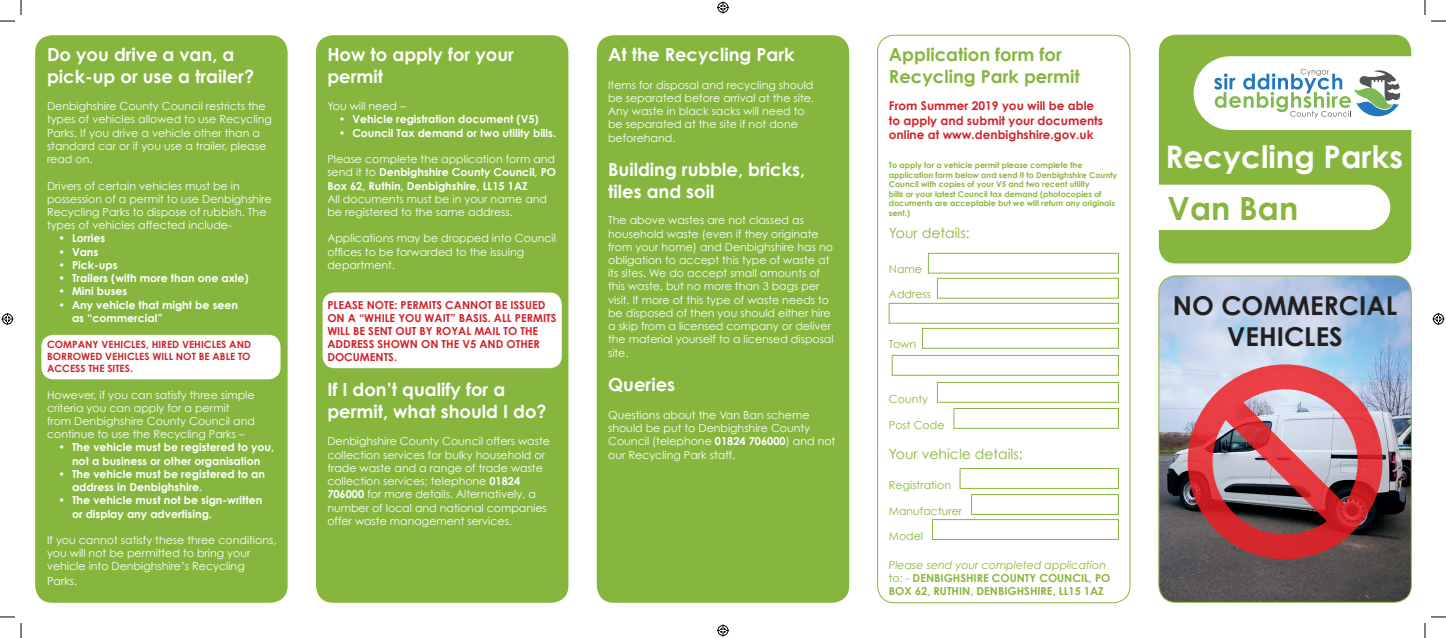
<style>
.page{position:relative;width:1446px;height:638px;background:#fff}
.page>*{position:absolute;margin:0;border:0;box-sizing:border-box;transform-origin:0 0}
.t1{font:700 32px "Century Gothic";color:#87b63f}
.t2{font:700 31px "Century Gothic";color:#fff}
.t3{font:700 26px/31.2px "Century Gothic";color:#231f20;text-align:center}
.t4{font:700 18px/21.6px "Century Gothic";color:#fff}
.t5{font:700 18px/21.6px "Century Gothic";color:#87b63f}
.t6{font:14px "Century Gothic";color:#87b63f}
.t7{font:700 12px/14.4px "Century Gothic";color:#d1232a}
.t8{font:11px/13.2px "Century Gothic";color:#fff}
.t9{font:700 11px/13.2px "Century Gothic";color:#fff;text-align:justify}
.t10{font:700 11px/13.2px "Century Gothic";color:#d1232a}
.t11{font:700 11px/13.2px "Century Gothic";color:#87b63f}
.t12{font:11px "Century Gothic";color:#87b63f}
.t13{font:700 10px/12px "Century Gothic";color:#d1232a;text-align:justify}
.t14{font:700 8px/9.6px "Century Gothic";color:#87b63f}
.s1{font-weight:400}
.s2{font-weight:700}
.s3{font-weight:400;font-style:italic}
</style>
<div class="page">
<div style="left:35px;top:35px;width:252px;height:567px;background:#87b63f;border-radius:17px"></div>
<div style="left:41px;top:334px;width:239px;height:45px;background:#fff;border-radius:12px"></div>
<div style="left:316px;top:35px;width:252px;height:567px;background:#87b63f;border-radius:17px"></div>
<div style="left:596px;top:35px;width:253px;height:567px;background:#87b63f;border-radius:17px"></div>
<div style="left:877px;top:35px;width:253px;height:568px;border:1px solid #87b63f;border-radius:17px"></div>
<svg style="left:1158px;top:35px;width:252px;height:228px;fill:#87b63f"></svg>
<img style="left:1158px;top:276px;width:252px;height:326px">
<div style="left:1158px;top:275px;width:253px;height:327px;border:1px solid #87b63f;border-radius:17px"></div>
<div style="left:928px;top:253px;width:190px;height:20px;border:1px solid #87b63f"></div>
<div style="left:937px;top:278px;width:181px;height:20px;border:1px solid #87b63f"></div>
<div style="left:888px;top:303px;width:230px;height:20px;border:1px solid #87b63f"></div>
<div style="left:922px;top:328px;width:196px;height:20px;border:1px solid #87b63f"></div>
<div style="left:891px;top:355px;width:227px;height:20px;border:1px solid #87b63f"></div>
<div style="left:937px;top:382px;width:181px;height:20px;border:1px solid #87b63f"></div>
<div style="left:953px;top:408px;width:165px;height:20px;border:1px solid #87b63f"></div>
<div style="left:959px;top:468px;width:159px;height:20px;border:1px solid #87b63f"></div>
<div style="left:971px;top:494px;width:147px;height:20px;border:1px solid #87b63f"></div>
<div style="left:932px;top:519px;width:186px;height:20px;border:1px solid #87b63f"></div>
<div style="left:322px;top:292px;width:239px;height:76px;background:#fff;border-radius:12px"></div>
<svg style="left:1213px;top:69px;width:186px;height:49px"></svg>
<svg style="left:1186px;top:363px;width:197px;height:197px;background:#ae6b74"></svg>
<svg style="left:0;top:0;width:22px;height:22px"></svg>
<svg style="left:0;top:616px;width:22px;height:21px"></svg>
<svg style="left:1424px;top:0;width:21px;height:22px"></svg>
<svg style="left:1424px;top:616px;width:21px;height:21px"></svg>
<svg style="left:717px;top:2px;width:12px;height:12px"></svg>
<svg style="left:717px;top:624px;width:12px;height:12px"></svg>
<svg style="left:2px;top:313px;width:12px;height:12px"></svg>
<svg style="left:1432px;top:313px;width:12px;height:12px"></svg>
<p class="t4" style="left:47px;top:43px;width:208px">Do you drive a van, a pick-up or use a trailer?</p>
<p class="t8" style="left:47px;top:99px;width:226px">Denbighshire County Council restricts the types of vehicles allowed to use Recycling Parks. If you drive a vehicle other than a standard car or if you use a trailer, please read on.</p>
<p class="t8" style="left:47px;top:179px;width:226px">Drivers of certain vehicles must be in possession of a permit to use Denbighshire Recycling Parks to dispose of rubbish. The types of vehicles affected include-</p>
<p class="t9" style="left:58px;top:231px;width:49px">• Lorries</p>
<p class="t9" style="left:58px;top:245px;width:42px">• Vans</p>
<p class="t9" style="left:58px;top:258px;width:61px">• Pick-ups</p>
<p class="t9" style="left:58px;top:271px;width:192px">• Trailers (with more than one axle)</p>
<p class="t9" style="left:58px;top:284px;width:71px">• Mini buses</p>
<p class="t9" style="left:58px;top:297px;width:181px">• Any vehicle that might be seen</p>
<p class="t9" style="left:72px;top:311px;width:92px">as “commercial”</p>
<p class="t13" style="left:47px;top:338px;width:205px">COMPANY VEHICLES, HIRED VEHICLES AND BORROWED VEHICLES WILL NOT BE ABLE TO ACCESS THE SITES.</p>
<p class="t8" style="left:47px;top:387px;width:209px">However, if you can satisfy three simple criteria you can apply for a permit from Denbighshire County Council and continue to use the Recycling Parks –</p>
<p class="t9" style="left:58px;top:440px;width:217px">• The vehicle must be registered to you,</p>
<p class="t9" style="left:72px;top:453px;width:190px">not a business or other organisation</p>
<p class="t9" style="left:58px;top:467px;width:208px">• The vehicle must be registered to an</p>
<p class="t9" style="left:72px;top:480px;width:132px">address in Denbighshire.</p>
<p class="t9" style="left:58px;top:493px;width:205px">• The vehicle must not be sign-written</p>
<p class="t9" style="left:72px;top:506px;width:141px">or display any advertising.</p>
<p class="t8" style="left:47px;top:533px;width:231px">If you cannot satisfy these three conditions, you will not be permitted to bring your vehicle into Denbighshire’s Recycling</p>
<p class="t8" style="left:47px;top:573px;width:32px">Parks.</p>
<p class="t4" style="left:327px;top:43px;width:188px">How to apply for your permit</p>
<p class="t8" style="left:327px;top:99px;width:80px">You will need –</p>
<p class="t9" style="left:338px;top:113px;width:201px">• Vehicle registration document (V5)</p>
<p class="t9" style="left:338px;top:126px;width:219px">• Council Tax demand or two utility bills.</p>
<p class="t9" style="left:327px;top:152px;width:230px"><span class="s1">Please complete the application form and send it to</span> Denbighshire County Council, PO Box 62, Ruthin, Denbighshire, LL15 1AZ</p>
<p class="t8" style="left:327px;top:192px;width:221px">All documents must be in your name and be registered to the same address.</p>
<p class="t8" style="left:327px;top:231px;width:230px">Applications may be dropped into Council offices to be forwarded to the issuing department.</p>
<p class="t10" style="left:327px;top:297px;width:231px">PLEASE NOTE: PERMITS CANNOT BE ISSUED<br>ON A “WHILE YOU WAIT” BASIS. ALL PERMITS<br>WILL BE SENT OUT BY ROYAL MAIL TO THE<br>ADDRESS SHOWN ON THE V5 AND OTHER<br>DOCUMENTS.</p>
<p class="t4" style="left:327px;top:378px;width:221px">If I don’t qualify for a permit, what should I do?</p>
<p class="t8" style="left:327px;top:434px;width:224px">Denbighshire County Council offers waste collection services for bulky household or trade waste and a range of trade waste collection services; telephone <span class="s2">01824<br>706000</span> for more details. Alternatively, a number of local and national companies offer waste management services.</p>
<p class="t4" style="left:608px;top:43px;width:188px">At the Recycling Park</p>
<p class="t8" style="left:608px;top:78px;width:207px">Items for disposal and recycling should be separated before arrival at the site.<br>Any waste in black sacks will need to be separated at the site if not done beforehand.</p>
<p class="t4" style="left:608px;top:158px;width:198px">Building rubble, bricks, tiles and soil</p>
<p class="t8" style="left:608px;top:213px;width:227px">The above wastes are not classed as household waste (even if they originate from your home) and Denbighshire has no obligation to accept this type of waste at its sites. We do accept small amounts of this waste, but no more than 3 bags per visit. If more of this type of waste needs to be disposed of then you should either hire a skip from a licensed company or deliver the material yourself to a licensed disposal site.</p>
<p class="t4" style="left:608px;top:373px;width:68px">Queries</p>
<p class="t8" style="left:608px;top:408px;width:229px">Questions about the Van Ban scheme should be put to Denbighshire County Council (telephone <span class="s2">01824 706000</span>) and not our Recycling Park staff.</p>
<p class="t5" style="left:888px;top:43px;width:192px">Application form for<br>Recycling Park permit</p>
<p class="t7" style="left:888px;top:98px;width:216px">From Summer 2019 you will be able to apply and submit your documents online at www.denbighshire.gov.uk</p>
<p class="t14" style="left:888px;top:160px;width:230px">To apply for a vehicle permit please complete the application form below and send it to Denbighshire County Council with copies of your V5 and two recent utility<br>bills or your latest Council tax demand (photocopies of documents are acceptable but we will return any originals sent.)</p>
<p class="t6" style="left:888px;top:224px;width:82px">Your details:</p>
<p class="t12" style="left:888px;top:262px;width:35px">Name</p>
<p class="t12" style="left:888px;top:287px;width:44px">Address</p>
<p class="t12" style="left:888px;top:337px;width:29px">Town</p>
<p class="t12" style="left:888px;top:391px;width:41px">County</p>
<p class="t12" style="left:888px;top:417px;width:57px">Post Code</p>
<p class="t6" style="left:888px;top:445px;width:135px">Your vehicle details:</p>
<p class="t12" style="left:888px;top:477px;width:64px">Registration</p>
<p class="t12" style="left:888px;top:503px;width:75px">Manufacturer</p>
<p class="t12" style="left:888px;top:528px;width:36px">Model</p>
<p class="t11" style="left:888px;top:557px;width:223px"><span class="s3">Please send your completed application </span><span class="s1">to: -</span> DENBIGHSHIRE COUNTY COUNCIL, PO<br>BOX 62, RUTHIN, DENBIGHSHIRE, LL15 1AZ</p>
<p class="t2" style="left:1165px;top:137px;width:239px">Recycling Parks</p>
<p class="t1" style="left:1167px;top:188px;width:132px">Van Ban</p>
<p class="t3" style="left:1172px;top:289px;width:226px">NO COMMERCIAL<br>VEHICLES</p>
</div>
